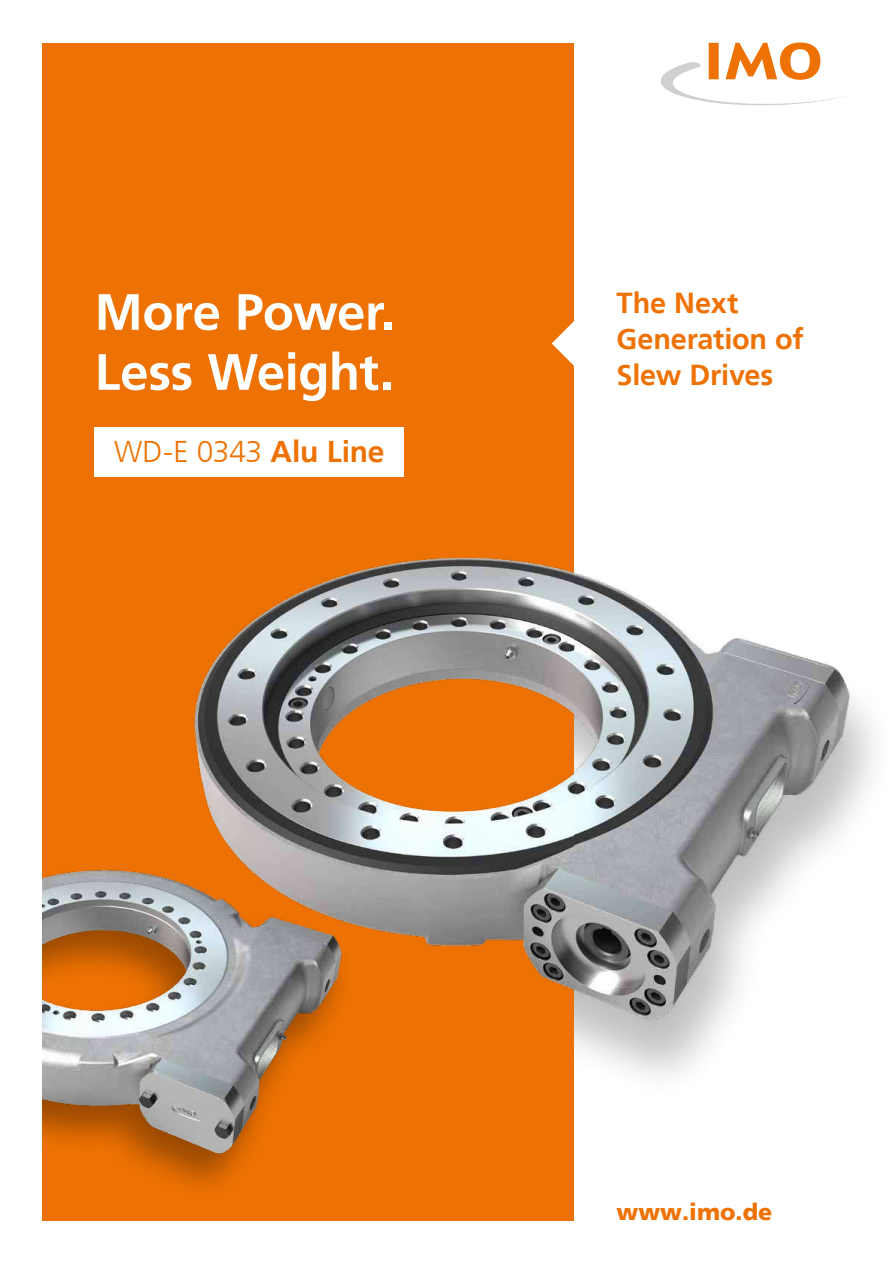
<style>
.page{position:relative;width:893px;height:1263px;background:#fff}
.page>*{position:absolute;margin:0;border:0;box-sizing:border-box;transform-origin:0 0}
.t1{font:700 51px/60px "Frutiger";letter-spacing:-.01em;color:#fff}
.t2{font:300 30px "Frutiger";letter-spacing:-.015em;color:#ee7203}
.t3{font:700 28.8px/36px "Frutiger";letter-spacing:-.005em;color:#ee7203}
.t4{font:900 23.1px "Frutiger";color:#ee7203}
.s1{font-weight:700}
</style>
<div class="page">
<div style="left:43px;top:43px;width:531px;height:1177px;background:#ee7203"></div>
<img style="left:43px;top:870px;width:282px;height:317px">
<img style="left:174px;top:558px;width:400px;height:467px">
<svg style="left:552px;top:321px;width:22px;height:45px"></svg>
<img style="left:574px;top:572px;width:301px;height:504px">
<svg style="left:660px;top:43px;width:184px;height:63px"></svg>
<div style="left:95px;top:427px;width:309px;height:50px;background:#fff"></div>
<h1 class="t1" style="left:95px;top:285px;width:302px">More Power.<br>Less Weight.</h1>
<p class="t2" style="left:114px;top:439px;width:272px">WD-E 0343 <span class="s1">Alu Line</span></p>
<p class="t3" style="left:617px;top:287px;width:189px">The Next<br>Generation of<br>Slew Drives</p>
<p class="t4" style="left:617px;top:1201px;width:157px">www.imo.de</p>
</div>
